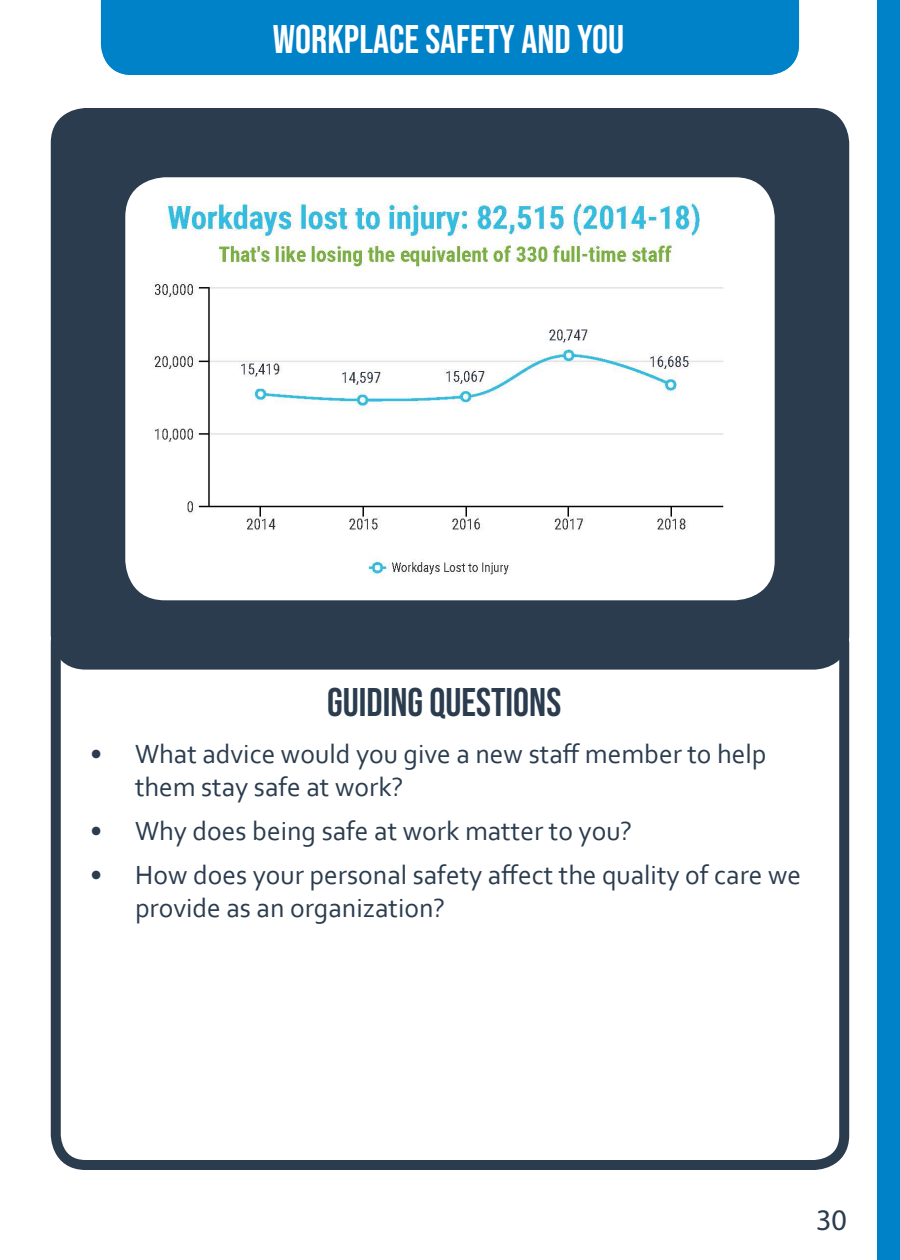
<style>
.page{position:relative;width:900px;height:1260px;background:#fff}
.page>*{position:absolute;margin:0;border:0;box-sizing:border-box;transform-origin:0 0}
.Title_White{font:40px "Bebas Neue";color:#fff}
.Title_Grey{font:40px "Bebas Neue";color:#2b3c4f}
.t1{font:30px "Myriad Pro";color:#2b3c4f}
.t2{font:27.5px/33px "Corbel";color:#2b3c4f}
</style>
<div class="page">
<div style="left:56px;top:113px;width:788px;height:552px;background:#2b3c4f;border-radius:30px"></div>
<div style="left:51px;top:108px;width:798px;height:562px;border:10px solid #2b3c4f;border-radius:30px"></div>
<div style="left:51px;top:608px;width:798px;height:562px;border:10px solid #2b3c4f;border-radius:30px"></div>
<div style="left:878px;top:0;width:22px;height:1260px;background:#0082c8"></div>
<div style="left:101px;top:0;width:698px;height:75px;background:#0082c8"></div>
<img style="left:125px;top:177px;width:650px;height:423px">
<p class="Title_White" style="left:273px;top:16px;width:353px">WORKPLACE SAFETY AND YOU</p>
<p class="Title_White" style="left:350px;top:16px;width:202px">TITL GOES HERE</p>
<p class="Title_Grey" style="left:327px;top:679px;width:236px">GUIDING QUESTIONS</p>
<p class="t2" style="left:135px;top:737px;width:633px;text-indent:-45px">• What advice would you give a new staff member to help them stay safe at work?</p>
<p class="t2" style="left:90px;top:814px;width:544px">• Why does being safe at work matter to you?</p>
<p class="t2" style="left:135px;top:858px;width:668px;text-indent:-45px">• How does your personal safety affect the quality of care we provide as an organization?</p>
<p class="t1" style="left:816px;top:1201px;width:32px">30</p>
</div>
